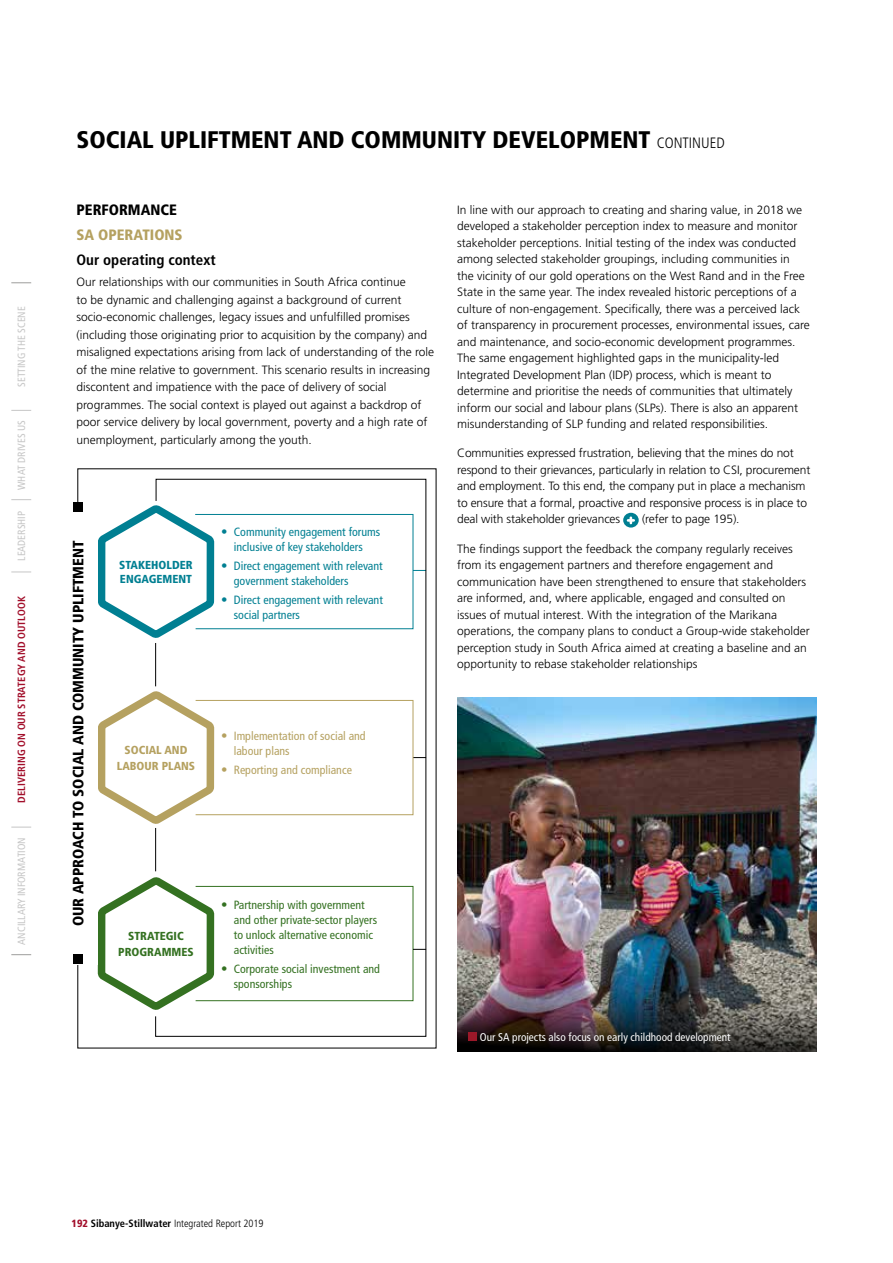
<style>
.page{position:relative;width:893px;height:1263px;background:#fff}
.page>*{position:absolute;margin:0;border:0;box-sizing:border-box;transform-origin:0 0}
.Main_heading{font:900 condensed 24px "Frutiger";color:#000}
.Heading_1{font:900 condensed 15px "Frutiger";color:#000}
.Heading_3{font:700 condensed 15px "Frutiger";color:#000}
.Heading_2{font:900 condensed 15px "Frutiger";color:#b5a160}
.Body_copy{font:300 12px/16.5px "Frutiger";color:#000}
.t1{font:condensed 12px/14.9px "Frutiger";color:#007f92}
.t2{font:condensed 12px/14.9px "Frutiger";color:#347121}
.t3{font:condensed 12px/14.9px "Frutiger";color:#b5a160}
.Body_copy-2{font:900 condensed 11.55px/14.5px "Frutiger";color:#007f92}
.Body_copy-3{font:900 condensed 11.55px/16.5px "Frutiger";color:#b5a160;text-align:center}
.Body_copy-4{font:900 condensed 11.55px/16.4px "Frutiger";color:#347121;text-align:center}
.Body_copy_2019{font:condensed 11.25px "Frutiger";color:#fff}
.t4{font:condensed 10.5px "Frutiger";color:#c6c6c6}
.t5{font:300 condensed 10.5px "Frutiger";color:#000}
.t6{font:700 condensed 10.5px "Frutiger";color:#a20f2b}
.s1{font-weight:300;font-size:15px}
.s2{font-weight:300;font-stretch:normal;font-size:12.75px}
.s3{font-weight:900;color:#a20f2b}
.s4{font-weight:700}
</style>
<div class="page">
<svg style="left:11px;top:954px;width:20px;height:1px"></svg>
<svg style="left:11px;top:283px;width:20px;height:1px"></svg>
<svg style="left:11px;top:827px;width:20px;height:1px"></svg>
<svg style="left:11px;top:572px;width:20px;height:1px"></svg>
<svg style="left:11px;top:499px;width:20px;height:1px"></svg>
<svg style="left:11px;top:410px;width:20px;height:1px"></svg>
<svg style="left:623px;top:513px;width:16px;height:15px"></svg>
<svg style="left:628px;top:518px;width:6px;height:5px"></svg>
<svg style="left:77px;top:468px;width:359px;height:580px"></svg>
<div style="left:58px;top:502px;width:40px;height:463px;background:#fff"></div>
<div style="left:73px;top:503px;width:9px;height:9px;background:#000"></div>
<svg style="left:155px;top:479px;width:271px;height:558px"></svg>
<div style="left:195px;top:700px;width:218px;height:115px;border:1px solid #b5a160"></div>
<div style="left:195px;top:886px;width:218px;height:115px;border:1px solid #347121"></div>
<div style="left:195px;top:514px;width:218px;height:115px;border:1px solid #007f92"></div>
<div style="left:73px;top:955px;width:9px;height:9px;background:#000"></div>
<svg style="left:413px;top:949px;width:13px;height:1px"></svg>
<img style="left:457px;top:697px;width:359px;height:263px">
<img style="left:457px;top:960px;width:359px;height:91px">
<div style="left:469px;top:1032px;width:8px;height:9px;background:#9c1829"></div>
<p class="t4" style="left:15px;top:387px;width:82px;rotate:-90deg">SETTING THE SCENE</p>
<p class="t4" style="left:15px;top:490px;width:71px;rotate:-90deg">WHAT DRIVES US</p>
<p class="t4" style="left:15px;top:561px;width:51px;rotate:-90deg">LEADERSHIP</p>
<p class="t6" style="left:15px;top:803px;width:208px;rotate:-90deg">DELIVERING ON OUR STRATEGY AND OUTLOOK</p>
<p class="t4" style="left:15px;top:944px;width:109px;rotate:-90deg">ANCILLARY INFORMATION</p>
<p class="Main_heading" style="left:77px;top:125px;width:650px">SOCIAL UPLIFTMENT AND COMMUNITY DEVELOPMENT <span class="s1">CONTINUED</span></p>
<p class="Heading_1" style="left:77px;top:201px;width:102px">PERFORMANCE</p>
<p class="Heading_2" style="left:77px;top:226px;width:108px">SA OPERATIONS</p>
<p class="Heading_3" style="left:77px;top:251px;width:141px">Our operating context</p>
<p class="Body_copy" style="left:77px;top:274px;width:359px;line-height:17.4px">Our relationships with our communities in South Africa continue<br>to be dynamic and challenging against a background of current socio-economic challenges, legacy issues and unfulfilled promises (including those originating prior to acquisition by the company) and misaligned expectations arising from lack of understanding of the role of the mine relative to government. This scenario results in increasing discontent and impatience with the pace of delivery of social programmes. The social context is played out against a backdrop of poor service delivery by local government, poverty and a high rate of unemployment, particularly among the youth.</p>
<p class="Heading_1" style="left:69px;top:926px;width:387px;rotate:-90deg">OUR APPROACH TO SOCIAL AND COMMUNITY UPLIFTMENT</p>
<p class="Body_copy-2" style="left:119px;top:557px;width:75px">STAKEHOLDER<br>ENGAGEMENT</p>
<p class="t1" style="left:221px;top:524px;width:161px;text-align:center"><span class="s2">•</span> Community engagement forums inclusive of key stakeholders</p>
<p class="t1" style="left:234px;top:558px;width:151px;text-indent:-13px"><span class="s2">•</span> Direct engagement with relevant government stakeholders</p>
<p class="t1" style="left:234px;top:592px;width:151px;text-indent:-13px"><span class="s2">•</span> Direct engagement with relevant social partners</p>
<p class="Body_copy-3" style="left:117px;top:741px;width:80px">SOCIAL AND<br>LABOUR PLANS</p>
<p class="t3" style="left:234px;top:728px;width:133px;text-indent:-13px"><span class="s2">•</span> Implementation of social and labour plans</p>
<p class="t3" style="left:221px;top:762px;width:132px"><span class="s2">•</span> Reporting and compliance</p>
<p class="Body_copy-4" style="left:118px;top:927px;width:77px">STRATEGIC<br>PROGRAMMES</p>
<p class="t2" style="left:234px;top:897px;width:145px;text-indent:-13px"><span class="s2">•</span> Partnership with government and other private-sector players to unlock alternative economic activities</p>
<p class="t2" style="left:234px;top:961px;width:148px;text-indent:-13px"><span class="s2">•</span> Corporate social investment and sponsorships</p>
<p class="Body_copy" style="left:457px;top:201px;width:354px">In line with our approach to creating and sharing value, in 2018 we developed a stakeholder perception index to measure and monitor stakeholder perceptions. Initial testing of the index was conducted among selected stakeholder groupings, including communities in<br>the vicinity of our gold operations on the West Rand and in the Free State in the same year. The index revealed historic perceptions of a culture of non-engagement. Specifically, there was a perceived lack of transparency in procurement processes, environmental issues, care and maintenance, and socio-economic development programmes.<br>The same engagement highlighted gaps in the municipality-led Integrated Development Plan (IDP) process, which is meant to determine and prioritise the needs of communities that ultimately inform our social and labour plans (SLPs). There is also an apparent misunderstanding of SLP funding and related responsibilities.</p>
<p class="Body_copy" style="left:457px;top:445px;width:355px">Communities expressed frustration, believing that the mines do not respond to their grievances, particularly in relation to CSI, procurement and employment. To this end, the company put in place a mechanism to ensure that a formal, proactive and responsive process is in place to deal with stakeholder grievances</p>
<p class="Body_copy" style="left:642px;top:511px;width:99px">(refer to page 195).</p>
<p class="Body_copy" style="left:457px;top:540px;width:354px">The findings support the feedback the company regularly receives from its engagement partners and therefore engagement and communication have been strengthened to ensure that stakeholders are informed, and, where applicable, engaged and consulted on issues of mutual interest. With the integration of the Marikana operations, the company plans to conduct a Group-wide stakeholder perception study in South Africa aimed at creating a baseline and an opportunity to rebase stakeholder relationships</p>
<p class="Body_copy_2019" style="left:480px;top:1030px;width:252px">Our SA projects also focus on early childhood development</p>
<p class="t5" style="left:72px;top:1218px;width:194px"><span class="s3">192</span> <span class="s4">Sibanye-Stillwater</span> Integrated Report 2019</p>
</div>
